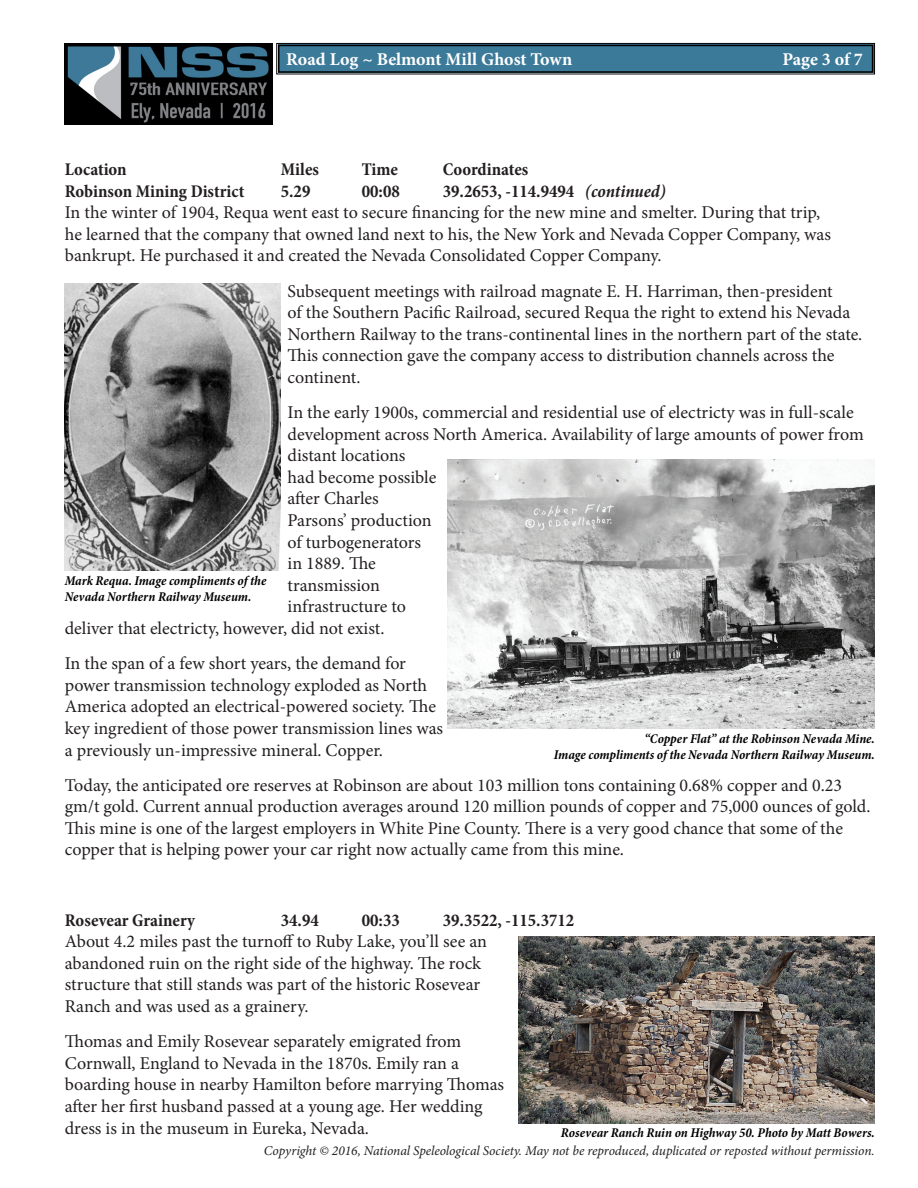
<style>
.page{position:relative;width:918px;height:1188px;background:#fff}
.page>*{position:absolute;margin:0;border:0;box-sizing:border-box;transform-origin:0 0}
.t1{font:18px/21.6px "Minion Pro";color:#231f20}
.t2{font:700 condensed 18px "Minion Pro";color:#231f20}
.t3{font:700 18px "Minion Pro";color:#fff}
.t4{font:italic 700 condensed 13.5px/16.2px "Minion Pro";letter-spacing:-.005em;color:#000;text-align:right}
.t5{font:italic 13.5px "Minion Pro";letter-spacing:-.005em;color:#231f20}
.s1{font-weight:700;font-stretch:condensed}
.s2{font-weight:700;font-style:italic;font-stretch:condensed}
</style>
<div class="page">
<svg style="left:276px;top:43px;width:599px;height:32px;background:#3e748f"></svg>
<div style="left:278px;top:45px;width:595px;height:28px;border:2px solid #000"></div>
<img style="left:65px;top:43px;width:208px;height:81px">
<img style="left:447px;top:460px;width:428px;height:268px">
<img style="left:65px;top:283px;width:216px;height:287px">
<img style="left:518px;top:936px;width:357px;height:187px">
<p class="t3" style="left:286px;top:46px;width:288px">Road Log ~ Belmont Mill Ghost Town</p>
<p class="t3" style="left:783px;top:46px;width:82px">Page 3 of 7</p>
<p class="t2" style="left:65px;top:157px;width:63px">Location</p>
<p class="t2" style="left:281px;top:157px;width:40px">Miles</p>
<p class="t2" style="left:362px;top:157px;width:38px">Time</p>
<p class="t2" style="left:443px;top:157px;width:87px">Coordinates</p>
<p class="t2" style="left:65px;top:179px;width:181px">Robinson Mining District</p>
<p class="t2" style="left:281px;top:179px;width:31px">5.29</p>
<p class="t2" style="left:362px;top:179px;width:40px">00:08</p>
<p class="t1" style="left:65px;top:180px;width:768px;text-indent:378px"><span class="s1">39.2653, -114.9494</span> <span class="s2">(continued)<br></span>In the winter of 1904, Requa went east to secure financing for the new mine and smelter. During that trip, he learned that the company that owned land next to his, the New York and Nevada Copper Company, was bankrupt. He purchased it and created the Nevada Consolidated Copper Company.</p>
<p class="t1" style="left:288px;top:280px;width:576px">Subsequent meetings with railroad magnate E. H. Harriman, then-president<br>of the Southern Pacific Railroad, secured Requa the right to extend his Nevada Northern Railway to the trans-continental lines in the northern part of the state.<br>This connection gave the company access to distribution channels across the continent.</p>
<p class="t1" style="left:288px;top:402px;width:568px">In the early 1900s, commercial and residential use of electricty was in full-scale</p>
<p class="t1" style="left:288px;top:423px;width:578px">development across North America. Availability of large amounts of power from</p>
<p class="t1" style="left:288px;top:445px;width:120px">distant locations</p>
<p class="t1" style="left:288px;top:466px;width:150px">had become possible</p>
<p class="t1" style="left:288px;top:488px;width:93px">after Charles</p>
<p class="t1" style="left:288px;top:510px;width:146px">Parsons’ production</p>
<p class="t1" style="left:288px;top:531px;width:135px">of turbogenerators</p>
<p class="t1" style="left:288px;top:553px;width:90px">in 1889. The</p>
<p class="t1" style="left:288px;top:574px;width:94px">transmission</p>
<p class="t1" style="left:288px;top:596px;width:120px">infrastructure to</p>
<p class="t1" style="left:65px;top:618px;width:321px">deliver that electricty, however, did not exist.</p>
<p class="t1" style="left:65px;top:653px;width:380px">In the span of a few short years, the demand for power transmission technology exploded as North America adopted an electrical-powered society. The key ingredient of those power transmission lines was a previously un-impressive mineral. Copper.</p>
<p class="t1" style="left:65px;top:774px;width:807px">Today, the anticipated ore reserves at Robinson are about 103 million tons containing 0.68% copper and 0.23 gm/t gold. Current annual production averages around 120 million pounds of copper and 75,000 ounces of gold.<br>This mine is one of the largest employers in White Pine County. There is a very good chance that some of the copper that is helping power your car right now actually came from this mine.</p>
<p class="t4" style="left:65px;top:572px;width:203px;text-align:left">Mark Requa. Image compliments of the<br>Nevada Northern Railway Museum.</p>
<p class="t4" style="left:554px;top:731px;width:322px">“Copper Flat” at the Robinson Nevada Mine.<br>Image compliments of the Nevada Northern Railway Museum.</p>
<p class="t2" style="left:65px;top:908px;width:132px">Rosevear Grainery</p>
<p class="t2" style="left:281px;top:908px;width:40px">34.94</p>
<p class="t2" style="left:362px;top:908px;width:40px">00:33</p>
<p class="t1" style="left:65px;top:909px;width:511px;text-indent:378px"><span class="s1">39.3522, -115.3712<br></span>About 4.2 miles past the turnoff to Ruby Lake, you’ll see an<br>abandoned ruin on the right side of the highway. The rock<br>structure that still stands was part of the historic Rosevear<br>Ranch and was used as a grainery.</p>
<p class="t1" style="left:65px;top:1031px;width:441px">Thomas and Emily Rosevear separately emigrated from Cornwall, England to Nevada in the 1870s. Emily ran a boarding house in nearby Hamilton before marrying Thomas after her first husband passed at a young age. Her wedding dress is in the museum in Eureka, Nevada.</p>
<p class="t4" style="left:561px;top:1125px;width:315px">Rosevear Ranch Ruin on Highway 50. Photo by Matt Bowers.</p>
<p class="t5" style="left:264px;top:1141px;width:612px">Copyright © 2016, National Speleological Society. May not be reproduced, duplicated or reposted without permission.</p>
</div>
